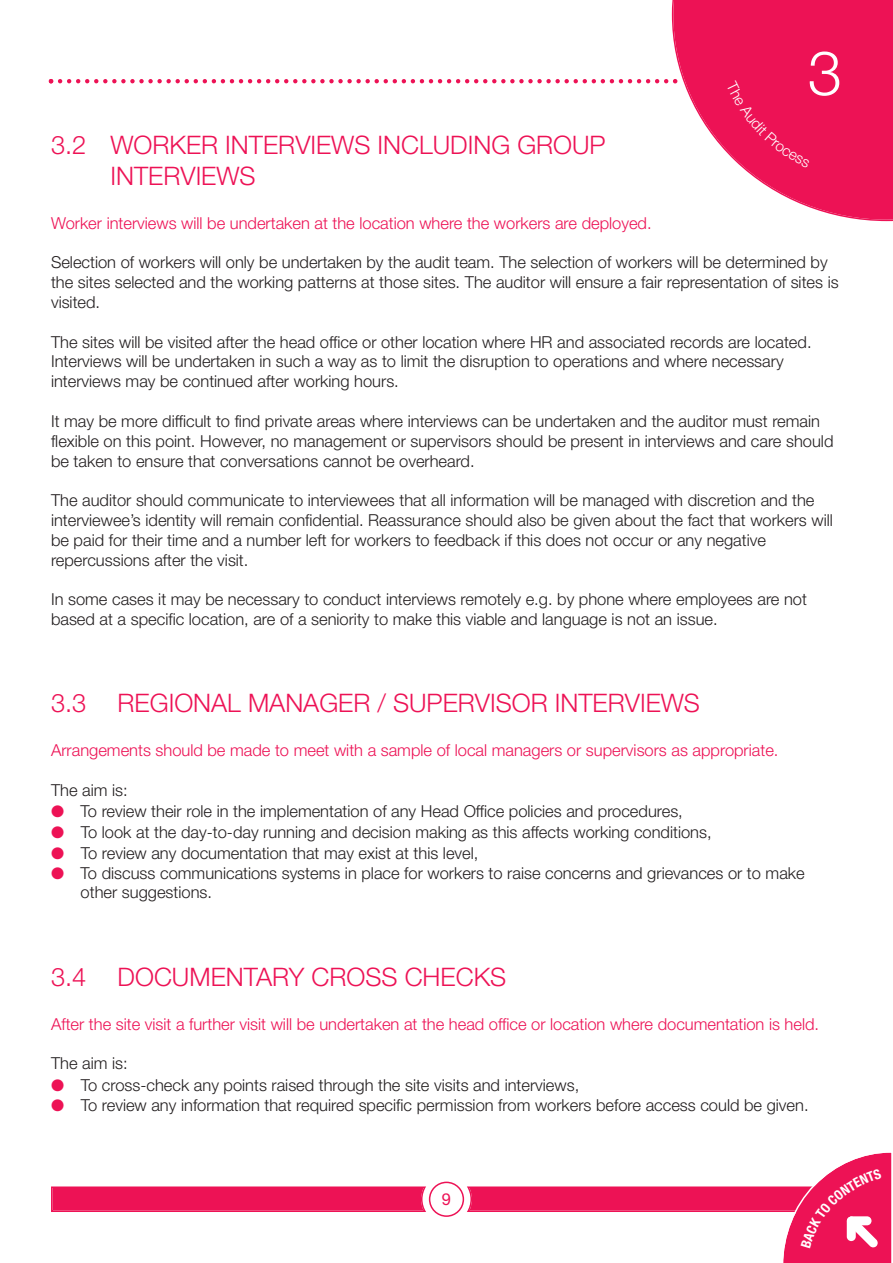
<style>
.page{position:relative;width:893px;height:1263px;background:#fff}
.page>*{position:absolute;margin:0;border:0;box-sizing:border-box;transform-origin:0 0}
.t1{font:300 61.5px "Helvetica Neue LT";color:#fff}
.t2{font:300 25.5px/30.6px "Helvetica Neue LT";color:#ed1255}
.t3{font:300 16.5px/19.8px "Helvetica Neue LT";color:#231f20}
.t4{font:300 16.5px "Helvetica Neue LT";color:#ed1255}
.t5{font:16.5px "Helvetica Neue LT";color:#ed1255}
.s1{color:#ed1255}
</style>
<div class="page">
<svg style="left:672px;top:0;width:221px;height:221px"></svg>
<svg style="left:49px;top:79px;width:628px;height:4px"></svg>
<div style="left:726px;top:81px;width:84px;height:87px;background:#ed1255"></div>
<svg style="left:51px;top:1152px;width:841px;height:111px"></svg>
<h1 class="t1" style="left:808px;top:35px;width:36px">3</h1>
<h2 class="t2" style="left:110px;top:129px;width:497px;text-indent:-59px">3.2 WORKER INTERVIEWS INCLUDING GROUP<br>INTERVIEWS</h2>
<p class="t4" style="left:51px;top:213px;width:602px">Worker interviews will be undertaken at the location where the workers are deployed.</p>
<p class="t3" style="left:51px;top:252px;width:789px">Selection of workers will only be undertaken by the audit team. The selection of workers will be determined by the sites selected and the working patterns at those sites. The auditor will ensure a fair representation of sites is visited.</p>
<p class="t3" style="left:51px;top:332px;width:762px">The sites will be visited after the head office or other location where HR and associated records are located.<br>Interviews will be undertaken in such a way as to limit the disruption to operations and where necessary interviews may be continued after working hours.</p>
<p class="t3" style="left:51px;top:411px;width:784px">It may be more difficult to find private areas where interviews can be undertaken and the auditor must remain flexible on this point. However, no management or supervisors should be present in interviews and care should be taken to ensure that conversations cannot be overheard.</p>
<p class="t3" style="left:51px;top:490px;width:783px">The auditor should communicate to interviewees that all information will be managed with discretion and the interviewee’s identity will remain confidential. Reassurance should also be given about the fact that workers will be paid for their time and a number left for workers to feedback if this does not occur or any negative repercussions after the visit.</p>
<p class="t3" style="left:51px;top:589px;width:757px">In some cases it may be necessary to conduct interviews remotely e.g. by phone where employees are not based at a specific location, are of a seniority to make this viable and language is not an issue.</p>
<h2 class="t2" style="left:51px;top:687px;width:650px">3.3 REGIONAL MANAGER / SUPERVISOR INTERVIEWS</h2>
<p class="t4" style="left:51px;top:740px;width:729px">Arrangements should be made to meet with a sample of local managers or supervisors as appropriate.</p>
<p class="t3" style="left:51px;top:780px;width:78px">The aim is:</p>
<p class="t3" style="left:51px;top:801px;width:633px"><span class="s1">●</span> To review their role in the implementation of any Head Office policies and procedures,</p>
<p class="t3" style="left:51px;top:822px;width:662px"><span class="s1">●</span> To look at the day-to-day running and decision making as this affects working conditions,</p>
<p class="t3" style="left:51px;top:842px;width:429px"><span class="s1">●</span> To review any documentation that may exist at this level,</p>
<p class="t3" style="left:81px;top:864px;width:726px;line-height:18.9px;text-indent:-30px"><span class="s1">●</span> To discuss communications systems in place for workers to raise concerns and grievances or to make other suggestions.</p>
<h2 class="t2" style="left:51px;top:961px;width:457px">3.4 DOCUMENTARY CROSS CHECKS</h2>
<p class="t4" style="left:51px;top:1013px;width:770px">After the site visit a further visit will be undertaken at the head office or location where documentation is held.</p>
<p class="t3" style="left:51px;top:1053px;width:78px">The aim is:</p>
<p class="t3" style="left:51px;top:1074px;width:530px"><span class="s1">●</span> To cross-check any points raised through the site visits and interviews,</p>
<p class="t3" style="left:51px;top:1095px;width:759px"><span class="s1">●</span> To review any information that required specific permission from workers before access could be given.</p>
<p class="t5" style="left:442px;top:1189px;width:11px">9</p>
</div>
